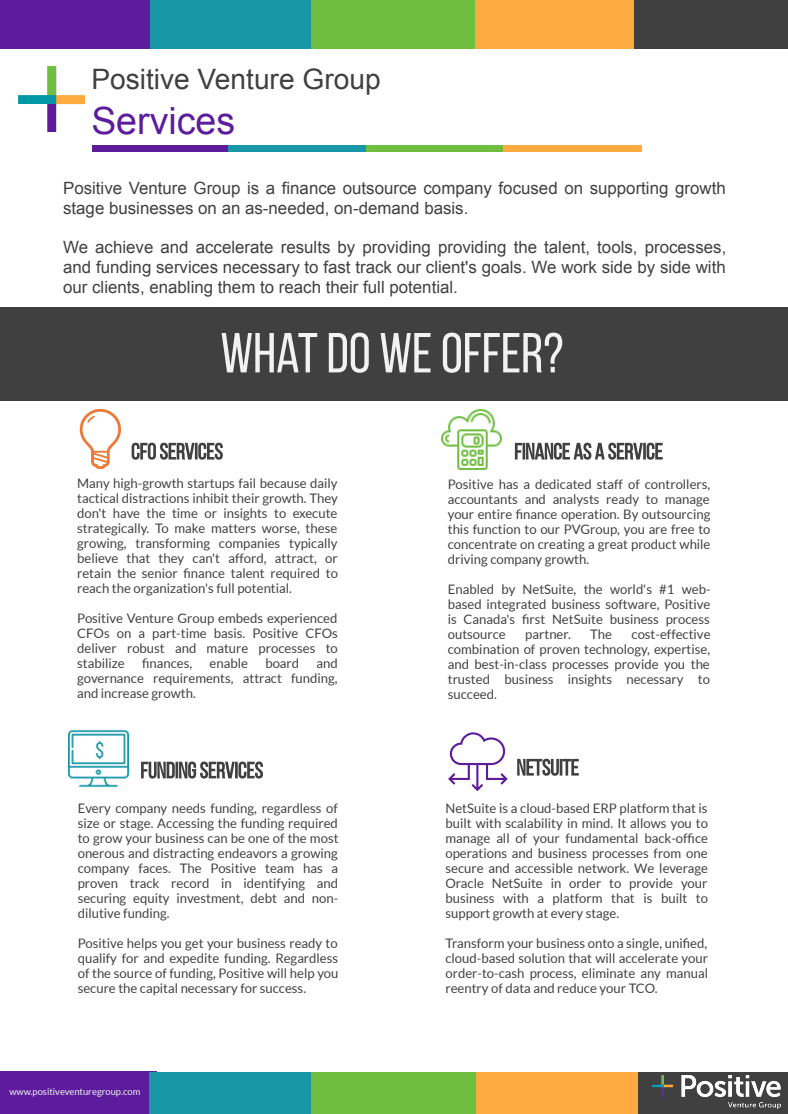
<style>
.page{position:relative;width:788px;height:1114px;background:#fff}
.page>*{position:absolute;margin:0;border:0;box-sizing:border-box;transform-origin:0 0}
.t1{font:56.25px "Bebas Neue";color:#f2f2f2}
.t2{font:37.5px "Arial";color:#5d1c9b}
.t3{font:28.12px "Arial";color:#404041}
.t4{font:22.5px "Bebas Neue";color:#1797a7}
.t5{font:16.88px/19.8px "Arial";color:#404041}
.t6{font:13.12px/15px "Lato";color:#404041;text-align:justify}
.t7{font:9.38px "Lato";color:#f2f2f2}
</style>
<div class="page">
<img style="left:19px;top:67px;width:65px;height:64px">
<div style="left:93px;top:145px;width:136px;height:6px;background:#5d1c9b"></div>
<div style="left:228px;top:145px;width:138px;height:6px;background:#1797a7"></div>
<div style="left:366px;top:145px;width:138px;height:6px;background:#6fbe40"></div>
<div style="left:503px;top:145px;width:138px;height:6px;background:#fdab40"></div>
<svg style="left:132px;top:443px;width:91px;height:17px"></svg>
<svg style="left:80px;top:409px;width:41px;height:60px"></svg>
<div style="left:0;top:1072px;width:156px;height:41px;background:#5d1c9b"></div>
<div style="left:149px;top:1072px;width:164px;height:41px;background:#1797a7"></div>
<div style="left:311px;top:1072px;width:167px;height:41px;background:#6fbe40"></div>
<div style="left:476px;top:1072px;width:163px;height:41px;background:#fdab40"></div>
<div style="left:638px;top:1072px;width:150px;height:41px;background:#404041"></div>
<img style="left:652px;top:1076px;width:128px;height:32px">
<div style="left:0;top:0;width:153px;height:49px;background:#5d1c9b"></div>
<div style="left:151px;top:0;width:162px;height:49px;background:#1797a7"></div>
<div style="left:311px;top:0;width:165px;height:49px;background:#6fbe40"></div>
<div style="left:475px;top:0;width:161px;height:49px;background:#fdab40"></div>
<div style="left:634px;top:0;width:154px;height:49px;background:#404041"></div>
<svg style="left:515px;top:443px;width:147px;height:17px"></svg>
<img style="left:441px;top:409px;width:61px;height:61px">
<svg style="left:141px;top:761px;width:122px;height:17px"></svg>
<img style="left:69px;top:729px;width:60px;height:59px">
<svg style="left:517px;top:758px;width:61px;height:17px"></svg>
<div style="left:0;top:307px;width:788px;height:93px;background:#404041"></div>
<svg style="left:448px;top:732px;width:59px;height:59px"></svg>
<h3 class="t3" style="left:91px;top:64px;width:291px">Positive Venture Group</h3>
<h2 class="t2" style="left:91px;top:100px;width:145px">Services</h2>
<p class="t5" style="left:63px;top:178px;width:664px">Positive Venture Group is a finance outsource company focused on supporting growth stage businesses on an as-needed, on-demand basis.</p>
<p class="t5" style="left:63px;top:237px;width:664px;text-align:justify">We achieve and accelerate results by providing providing the talent, tools, processes, and funding services necessary to fast track our client's goals. We work side by side with our clients, enabling them to reach their full potential.</p>
<h1 class="t1" style="left:220px;top:322px;width:344px">WHAT DO WE OFFER?</h1>
<p class="t6" style="left:77px;top:475px;width:262px">Many high-growth startups fail because daily tactical distractions inhibit their growth. They don't have the time or insights to execute strategically. To make matters worse, these growing, transforming companies typically believe that they can't afford, attract, or retain the senior finance talent required to reach the organization's full potential.</p>
<p class="t6" style="left:77px;top:610px;width:262px">Positive Venture Group embeds experienced CFOs on a part-time basis. Positive CFOs deliver robust and mature processes to stabilize</p>
<p class="t6" style="left:77px;top:655px;width:262px;text-indent:239px">and governance requirements, attract funding, and increase growth.</p>
<p class="t6" style="left:142px;top:655px;width:52px">finances,</p>
<p class="t6" style="left:209px;top:655px;width:40px">enable</p>
<p class="t6" style="left:265px;top:655px;width:35px">board</p>
<h3 class="t4" style="left:96px;top:738px;width:10px">$</h3>
<p class="t6" style="left:78px;top:801px;width:262px">Every company needs funding, regardless of size or stage. Accessing the funding required to grow your business can be one of the most onerous and distracting endeavors a growing company faces. The Positive team has a proven track record in identifying and securing equity investment, debt and non&shy;dilutive funding.</p>
<p class="t6" style="left:78px;top:936px;width:262px">Positive helps you get your business ready to qualify for and expedite funding. Regardless of the source of funding, Positive will help you secure the capital necessary for success.</p>
<p class="t7" style="left:9px;top:1086px;width:132px">www.positiveventuregroup.com</p>
<p class="t6" style="left:448px;top:476px;width:264px">Positive has a dedicated staff of controllers, accountants and analysts ready to manage your entire finance operation. By outsourcing this function to our PVGroup, you are free to concentrate on creating a great product while driving company growth.</p>
<p class="t6" style="left:448px;top:581px;width:264px">Enabled by NetSuite, the world's #1 web&shy;based integrated business software, Positive is Canada's first NetSuite business process outsource</p>
<p class="t6" style="left:525px;top:626px;width:47px">partner.</p>
<p class="t6" style="left:590px;top:626px;width:23px">The</p>
<p class="t6" style="left:448px;top:626px;width:264px;text-indent:184px">cost-effective combination of proven technology, expertise, and best-in-class processes provide you the trusted business insights necessary to succeed.</p>
<p class="t6" style="left:445px;top:801px;width:264px">NetSuite is a cloud-based ERP platform that is built with scalability in mind. It allows you to manage all of your fundamental back-office operations and business processes from one secure and accessible network. We leverage Oracle NetSuite in order to provide your business with a platform that is built to support growth at every stage.</p>
<p class="t6" style="left:445px;top:936px;width:264px">Transform your business onto a single, unified, cloud-based solution that will accelerate your order-to-cash process, eliminate any manual reentry of data and reduce your TCO.</p>
</div>
